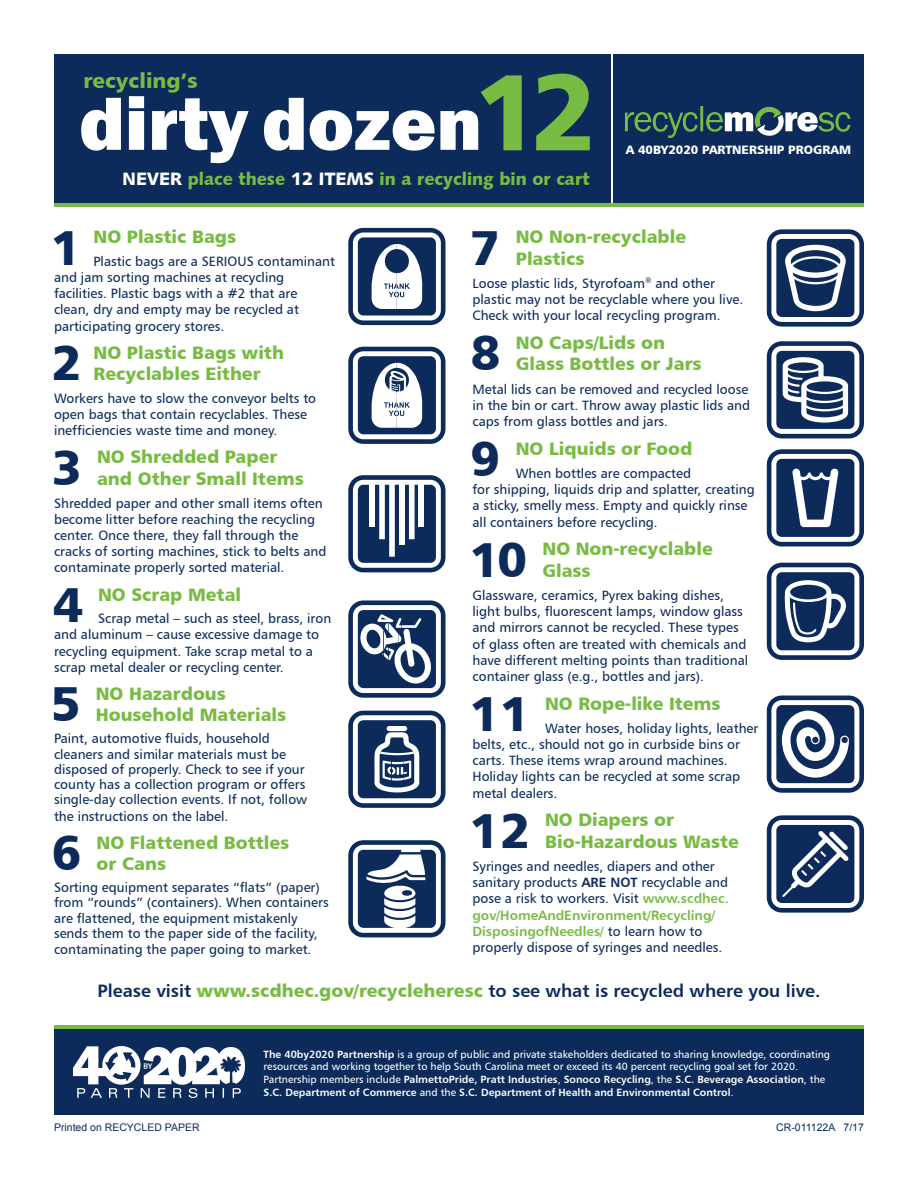
<style>
.page{position:relative;width:918px;height:1188px;background:#fff}
.page>*{position:absolute;margin:0;border:0;box-sizing:border-box;transform-origin:0 0}
.HEAD{font:108px "Humanist 777 BT Black B";color:#78bb42}
.HEAD-2{font:800 78px "Franklin Gothic";color:#fff}
.t1{font:49.2px "Humanist 777 BT Black B";color:#0c2b5b}
.HEAD-3{font:21px "Humanist 777 BT Black B";color:#78bb42}
.t2{font:18px/21.6px "Humanist 777 BT Black B";color:#78bb42}
.t3{font:18px "Humanist 777 BT Bold B";color:#0c2b5b}
.HEAD-4{font:18px "Humanist 531 BT Black A";color:#78bb42}
.t4{font:13.5px/16.2px "Humanist 777 BT Roman B";color:#0c2b5b}
.HEAD-5{font:12.15px "Humanist 777 BT Black B";color:#fff}
.t5{font:10.5px/12.6px "Humanist 777 BT Roman B";color:#fff}
.HEAD-6{font:10.5px "Arial";color:#0c2b5b}
.s1{color:#fff}
.s2{font-family:"Humanist 777 BT Bold B"}
.s3{font-family:"Humanist 777 BT Bold B";color:#78bb42}
.s4{font-family:"Humanist 777 BT Black B";color:#78bb42}
</style>
<div class="page">
<div style="left:54px;top:54px;width:810px;height:151px;background:#0c2b5b"></div>
<svg style="left:625px;top:106px;width:225px;height:32px"></svg>
<svg style="left:348px;top:228px;width:97px;height:97px"></svg>
<svg style="left:348px;top:347px;width:97px;height:97px"></svg>
<svg style="left:348px;top:475px;width:97px;height:97px"></svg>
<svg style="left:348px;top:600px;width:97px;height:98px"></svg>
<svg style="left:348px;top:711px;width:97px;height:97px"></svg>
<svg style="left:348px;top:840px;width:97px;height:97px"></svg>
<svg style="left:767px;top:229px;width:97px;height:98px"></svg>
<svg style="left:767px;top:341px;width:97px;height:97px"></svg>
<svg style="left:767px;top:449px;width:97px;height:97px"></svg>
<svg style="left:767px;top:563px;width:97px;height:97px"></svg>
<svg style="left:767px;top:815px;width:97px;height:98px"></svg>
<svg style="left:767px;top:696px;width:97px;height:97px"></svg>
<hr style="left:611px;top:47px;width:1px;height:165px;background:#fff">
<hr style="left:54px;top:203px;width:810px;height:3px;background:#78bb42">
<div style="left:54px;top:1027px;width:810px;height:87px;background:#0c2b5b"></div>
<img style="left:73px;top:1047px;width:171px;height:51px">
<hr style="left:54px;top:1025px;width:810px;height:4px;background:#78bb42">
<p class="HEAD-3" style="left:83px;top:67px;width:116px">recycling’s</p>
<p class="HEAD" style="left:474px;top:43px;width:124px">12</p>
<p class="HEAD-2" style="left:79px;top:73px;width:405px">dirty dozen</p>
<p class="HEAD-4" style="left:123px;top:168px;width:468px"><span class="s1">NEVER</span> place these <span class="s1">12 ITEMS</span> in a recycling bin or cart</p>
<p class="HEAD-5" style="left:626px;top:142px;width:227px">A 40BY2020 PARTNERSHIP PROGRAM</p>
<p class="t1" style="left:51px;top:216px;width:32px">1</p>
<p class="t2" style="left:93px;top:225px;width:144px">NO Plastic Bags</p>
<p class="t4" style="left:54px;top:253px;width:283px;text-indent:39px">Plastic bags are a SERIOUS contaminant and jam sorting machines at recycling facilities. Plastic bags with a #2 that are clean, dry and empty may be recycled at participating grocery stores.</p>
<p class="t1" style="left:51px;top:331px;width:32px">2</p>
<p class="t2" style="left:94px;top:341px;width:192px">NO Plastic Bags with<br>Recyclables Either</p>
<p class="t4" style="left:54px;top:390px;width:264px">Workers have to slow the conveyor belts to open bags that contain recyclables. These inefficiencies waste time and money.</p>
<p class="t1" style="left:52px;top:436px;width:32px">3</p>
<p class="t2" style="left:97px;top:446px;width:208px">NO Shredded Paper and Other Small Items</p>
<p class="t4" style="left:54px;top:495px;width:274px">Shredded paper and other small items often become litter before reaching the recycling center. Once there, they fall through the cracks of sorting machines, stick to belts and contaminate properly sorted material.</p>
<p class="t1" style="left:53px;top:573px;width:32px">4</p>
<p class="t2" style="left:98px;top:583px;width:145px">NO Scrap Metal</p>
<p class="t4" style="left:54px;top:610px;width:279px;text-indent:44px">Scrap metal – such as steel, brass, iron and aluminum – cause excessive damage to recycling equipment. Take scrap metal to a scrap metal dealer or recycling center.</p>
<p class="t1" style="left:50px;top:673px;width:32px">5</p>
<p class="t2" style="left:96px;top:682px;width:192px">NO Hazardous<br>Household Materials</p>
<p class="t4" style="left:54px;top:731px;width:255px;line-height:15.5px">Paint, automotive fluids, household cleaners and similar materials must be disposed of properly. Check to see if your county has a collection program or offers single-day collection events. If not, follow the instructions on the label.</p>
<p class="t1" style="left:51px;top:822px;width:32px">6</p>
<p class="t2" style="left:97px;top:831px;width:194px">NO Flattened Bottles or Cans</p>
<p class="t4" style="left:54px;top:879px;width:276px;line-height:15.5px">Sorting equipment separates “flats” (paper) from “rounds” (containers). When containers are flattened, the equipment mistakenly sends them to the paper side of the facility, contaminating the paper going to market.</p>
<p class="t1" style="left:470px;top:216px;width:32px">7</p>
<p class="t2" style="left:516px;top:225px;width:172px">NO Non-recyclable<br>Plastics</p>
<p class="t4" style="left:472px;top:275px;width:272px">Loose plastic lids, Styrofoam<sup>®</sup> and other plastic may not be recyclable where you live.<br>Check with your local recycling program.</p>
<p class="t1" style="left:470px;top:322px;width:32px">8</p>
<p class="t2" style="left:516px;top:331px;width:187px">NO Caps/Lids on<br>Glass Bottles or Jars</p>
<p class="t4" style="left:472px;top:381px;width:279px">Metal lids can be removed and recycled loose in the bin or cart. Throw away plastic lids and caps from glass bottles and jars.</p>
<p class="t1" style="left:470px;top:428px;width:32px">9</p>
<p class="t2" style="left:516px;top:437px;width:178px">NO Liquids or Food</p>
<p class="t4" style="left:472px;top:465px;width:284px;text-indent:43px">When bottles are compacted<br>for shipping, liquids drip and splatter, creating a sticky, smelly mess. Empty and quickly rinse all containers before recycling.</p>
<p class="t1" style="left:469px;top:528px;width:59px">10</p>
<p class="t2" style="left:542px;top:538px;width:172px">NO Non-recyclable<br>Glass</p>
<p class="t4" style="left:472px;top:587px;width:277px">Glassware, ceramics, Pyrex baking dishes, light bulbs, fluorescent lamps, window glass and mirrors cannot be recycled. These types of glass often are treated with chemicals and have different melting points than traditional container glass (e.g., bottles and jars).</p>
<p class="t1" style="left:469px;top:682px;width:62px">11</p>
<p class="t2" style="left:545px;top:692px;width:177px">NO Rope-like Items</p>
<p class="t4" style="left:472px;top:720px;width:287px;text-indent:73px">Water hoses, holiday lights, leather belts, etc., should not go in curbside bins or carts. These items wrap around machines.<br>Holiday lights can be recycled at some scrap metal dealers.</p>
<p class="t1" style="left:469px;top:799px;width:62px">12</p>
<p class="t2" style="left:545px;top:809px;width:195px">NO Diapers or<br>Bio-Hazardous Waste</p>
<p class="t4" style="left:472px;top:858px;width:258px">Syringes and needles, diapers and other sanitary products <span class="s2">ARE NOT</span> recyclable and pose a risk to workers. Visit <span class="s3">www.scdhec. gov/HomeAndEnvironment/Recycling/ DisposingofNeedles/</span> to learn how to properly dispose of syringes and needles.</p>
<p class="t3" style="left:98px;top:979px;width:724px">Please visit <span class="s4">www.scdhec.gov/recycleheresc</span> to see what is recycled where you live.</p>
<p class="t5" style="left:264px;top:1048px;width:568px"><span class="s2">The 40by2020 Partnership</span> is a group of public and private stakeholders dedicated to sharing knowledge, coordinating resources and working together to help South Carolina meet or exceed its 40 percent recycling goal set for 2020.<br>Partnership members include <span class="s2">PalmettoPride, Pratt Industries</span>, <span class="s2">Sonoco Recycling</span>, the <span class="s2">S.C. Beverage Association</span>, the <span class="s2">S.C. Department of Commerce</span> and the <span class="s2">S.C. Department of Health and Environmental Control</span>.</p>
<p class="HEAD-6" style="left:54px;top:1120px;width:147px">Printed on RECYCLED PAPER</p>
<p class="HEAD-6" style="left:776px;top:1120px;width:89px">CR-011122A 7/17</p>
</div>
